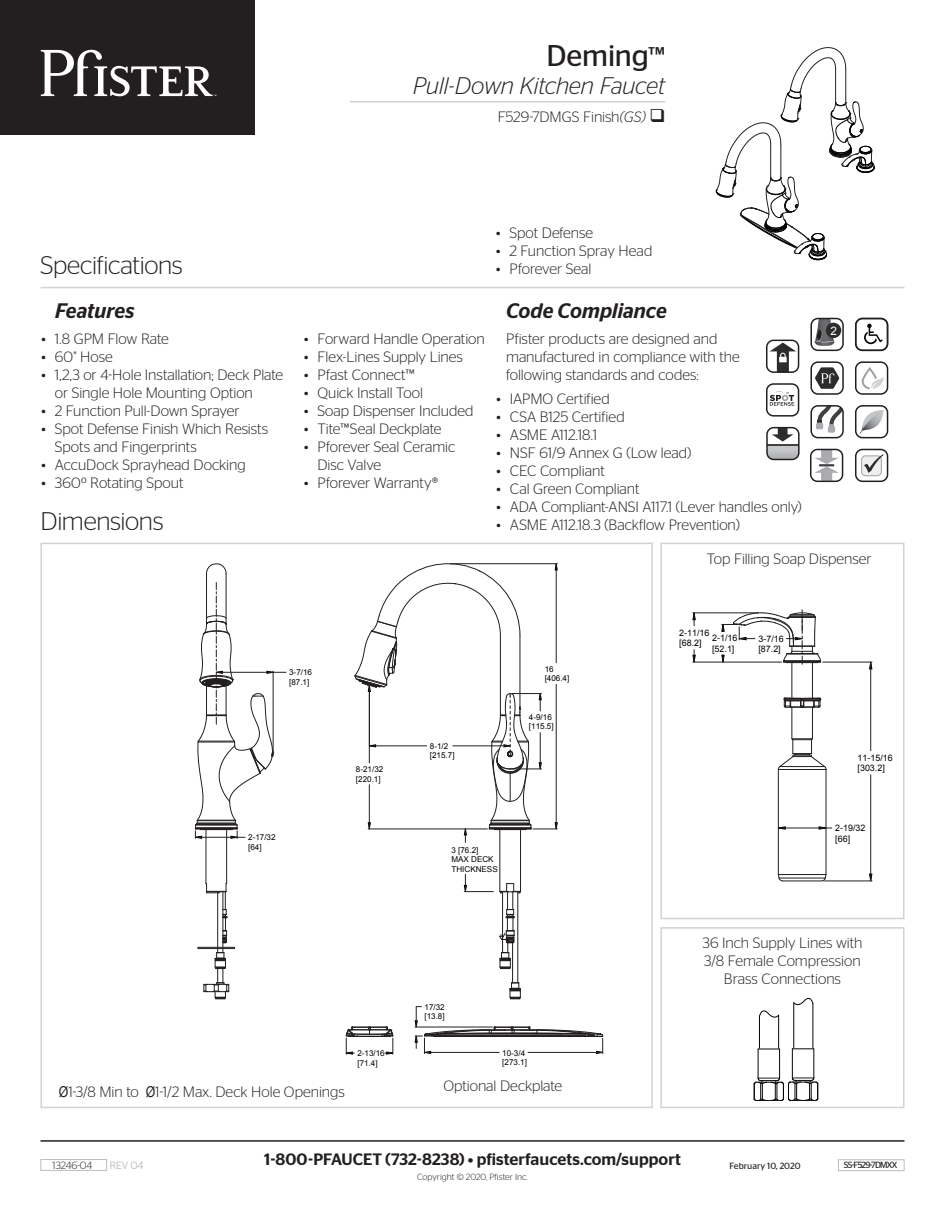
<style>
.page{position:relative;width:945px;height:1215px;background:#fff}
.page>*{position:absolute;margin:0;border:0;box-sizing:border-box;transform-origin:0 0}
.t1{font:30px "Stag Sans";letter-spacing:-.005em;color:#231f20}
.t2{font:300 25.5px "Stag Sans";letter-spacing:-.015em;color:#231f20}
.t3{font:italic 300 24px "Stag Sans";letter-spacing:-.015em;color:#231f20}
.t4{font:italic 500 21px "Stag Sans";color:#231f20}
.t5{font:500 16.5px "Stag Sans";letter-spacing:.005em;color:#231f20}
.t6{font:300 15px/18px "Stag Sans";letter-spacing:-.005em;color:#231f20}
.t7{font:11.7px "Arial";color:#fff}
.t8{font:300 10.5px "Stag Sans";color:#231f20}
.t9{font:300 10.5px "Stag Sans";color:#9d9fa2}
.t10{font:9px/10.4px "Arial";color:#000}
.t11{font:300 9px "Stag Sans";color:#231f20}
.t12{font:9px "Stag Sans";letter-spacing:-.015em;color:#231f20}
.t13{font:9px "Stag Sans";letter-spacing:-.085em;color:#231f20}
.t14{font:8.1px/9.3px "Arial";color:#000}
.t15{font:2.7px "Arial";color:#000}
.s1{font-size:27px}
.s2{font-style:italic}
.s3{font-family:"Arial Narrow";font-weight:400}
</style>
<div class="page">
<div style="left:0;top:0;width:254px;height:134px;background:#231f20"></div>
<svg style="left:41px;top:50px;width:175px;height:46px"></svg>
<hr style="left:40px;top:1140px;width:864px;height:2px;background:#231f20">
<svg style="left:716px;top:47px;width:159px;height:213px"></svg>
<div style="left:40px;top:1159px;width:67px;height:12px;border:1px solid #bcbdc0"></div>
<svg style="left:855px;top:318px;width:33px;height:33px"></svg>
<svg style="left:855px;top:449px;width:33px;height:33px"></svg>
<div style="left:40px;top:543px;width:613px;height:565px;border:2px solid #d1d2d4"></div>
<div style="left:660px;top:543px;width:244px;height:376px;border:2px solid #d1d2d4"></div>
<div style="left:660px;top:927px;width:244px;height:181px;border:2px solid #d1d2d4"></div>
<hr style="left:759px;top:1016px;width:1px;height:32px;background:#050504">
<hr style="left:778px;top:1016px;width:1px;height:32px;background:#050504">
<svg style="left:759px;top:1010px;width:21px;height:12px"></svg>
<svg style="left:753px;top:1048px;width:66px;height:53px"></svg>
<hr style="left:793px;top:1003px;width:1px;height:45px;background:#050504">
<hr style="left:812px;top:1004px;width:1px;height:44px;background:#050504">
<svg style="left:793px;top:997px;width:21px;height:12px"></svg>
<hr style="left:512px;top:943px;width:1px;height:40px;background:#231f20">
<hr style="left:517px;top:892px;width:1px;height:91px;background:#231f20">
<svg style="left:509px;top:982px;width:12px;height:18px"></svg>
<hr style="left:206px;top:573px;width:1px;height:51px;background:#231f20">
<hr style="left:226px;top:573px;width:1px;height:51px;background:#231f20">
<svg style="left:206px;top:563px;width:21px;height:11px"></svg>
<svg style="left:464px;top:874px;width:29px;height:18px"></svg>
<hr style="left:216px;top:672px;width:70px;height:1px;background:#231f20">
<svg style="left:195px;top:582px;width:79px;height:256px"></svg>
<svg style="left:354px;top:563px;width:203px;height:279px"></svg>
<hr style="left:499px;top:830px;width:1px;height:61px;background:#231f20">
<hr style="left:520px;top:830px;width:1px;height:61px;background:#231f20">
<svg style="left:499px;top:883px;width:22px;height:86px"></svg>
<hr style="left:206px;top:830px;width:1px;height:54px;background:#231f20">
<svg style="left:198px;top:883px;width:37px;height:116px"></svg>
<hr style="left:226px;top:830px;width:1px;height:54px;background:#231f20">
<svg style="left:345px;top:1026px;width:49px;height:28px"></svg>
<svg style="left:415px;top:1006px;width:188px;height:48px"></svg>
<hr style="left:782px;top:881px;width:40px;height:1px;background:#231f20">
<hr style="left:779px;top:878px;width:46px;height:1px;background:#231f20">
<hr style="left:778px;top:874px;width:48px;height:1px;background:#231f20">
<hr style="left:778px;top:769px;width:1px;height:106px;background:#231f20">
<hr style="left:792px;top:663px;width:1px;height:35px;background:#231f20">
<hr style="left:792px;top:707px;width:1px;height:32px;background:#231f20">
<hr style="left:812px;top:663px;width:1px;height:35px;background:#231f20">
<hr style="left:812px;top:707px;width:1px;height:32px;background:#231f20">
<hr style="left:826px;top:769px;width:1px;height:106px;background:#231f20">
<svg style="left:777px;top:874px;width:6px;height:8px"></svg>
<svg style="left:821px;top:874px;width:6px;height:8px"></svg>
<svg style="left:778px;top:738px;width:49px;height:32px"></svg>
<svg style="left:783px;top:697px;width:38px;height:11px"></svg>
<hr style="left:824px;top:881px;width:48px;height:1px;background:#231f20">
<svg style="left:693px;top:650px;width:2px;height:12px"></svg>
<svg style="left:693px;top:614px;width:2px;height:12px"></svg>
<hr style="left:778px;top:828px;width:54px;height:1px;background:#231f20">
<hr style="left:823px;top:662px;width:49px;height:1px;background:#231f20">
<hr style="left:693px;top:662px;width:89px;height:1px;background:#231f20">
<hr style="left:870px;top:775px;width:1px;height:106px;background:#231f20">
<hr style="left:870px;top:662px;width:1px;height:89px;background:#231f20">
<hr style="left:693px;top:613px;width:66px;height:1px;background:#231f20">
<svg style="left:722px;top:610px;width:100px;height:54px"></svg>
<svg style="left:810px;top:449px;width:33px;height:33px"></svg>
<svg style="left:810px;top:318px;width:34px;height:33px"></svg>
<svg style="left:810px;top:405px;width:34px;height:33px"></svg>
<svg style="left:766px;top:383px;width:33px;height:34px"></svg>
<svg style="left:766px;top:427px;width:34px;height:33px"></svg>
<svg style="left:766px;top:340px;width:33px;height:33px"></svg>
<svg style="left:810px;top:361px;width:34px;height:34px"></svg>
<div style="left:838px;top:1159px;width:66px;height:12px;border:1px solid #bcbdc0"></div>
<div style="left:855px;top:405px;width:33px;height:33px;border:2px solid #231f20;border-radius:7px"></div>
<svg style="left:860px;top:410px;width:23px;height:24px"></svg>
<svg style="left:855px;top:361px;width:33px;height:34px"></svg>
<hr style="left:40px;top:287px;width:864px;height:1px;background:#d1d2d4">
<hr style="left:350px;top:101px;width:316px;height:1px;background:#d1d2d4">
<p class="t1" style="left:547px;top:38px;width:121px">Deming<span class="s1">™</span></p>
<p class="t3" style="left:413px;top:73px;width:254px">Pull-Down Kitchen Faucet</p>
<p class="t6" style="left:498px;top:108px;width:169px">F529-7DMGS Finish<span class="s2">(GS)</span> ❑</p>
<p class="t6" style="left:496px;top:223px;width:99px">• Spot Defense</p>
<p class="t6" style="left:496px;top:241px;width:158px">• 2 Function Spray Head</p>
<p class="t6" style="left:496px;top:259px;width:97px">• Pforever Seal</p>
<p class="t2" style="left:40px;top:251px;width:144px">Specifications</p>
<p class="t4" style="left:55px;top:298px;width:81px">Features</p>
<p class="t4" style="left:506px;top:298px;width:162px">Code Compliance</p>
<p class="t6" style="left:41px;top:329px;width:129px">• 1.8 GPM Flow Rate</p>
<p class="t6" style="left:41px;top:347px;width:73px">• 60" Hose</p>
<p class="t6" style="left:55px;top:365px;width:230px;text-indent:-14px">• 1,2,3 or 4-Hole Installation; Deck Plate or Single Hole Mounting Option</p>
<p class="t6" style="left:41px;top:401px;width:200px">• 2 Function Pull-Down Sprayer</p>
<p class="t6" style="left:55px;top:419px;width:215px;text-indent:-14px">• Spot Defense Finish Which Resists<br>Spots and Fingerprints</p>
<p class="t6" style="left:41px;top:455px;width:206px">• AccuDock Sprayhead Docking</p>
<p class="t6" style="left:41px;top:473px;width:144px">• 3600 Rotating Spout</p>
<p class="t2" style="left:40px;top:507px;width:125px">Dimensions</p>
<p class="t6" style="left:304px;top:329px;width:182px">• Forward Handle Operation</p>
<p class="t6" style="left:304px;top:347px;width:160px">• Flex-Lines Supply Lines</p>
<p class="t6" style="left:304px;top:365px;width:112px">• Pfast Connect™</p>
<p class="t6" style="left:304px;top:383px;width:120px">• Quick Install Tool</p>
<p class="t6" style="left:304px;top:401px;width:171px">• Soap Dispenser Included</p>
<p class="t6" style="left:304px;top:419px;width:139px">• Tite™Seal Deckplate</p>
<p class="t6" style="left:318px;top:437px;width:139px;text-indent:-14px">• Pforever Seal Ceramic<br>Disc Valve</p>
<p class="t6" style="left:304px;top:473px;width:136px">• Pforever Warranty®</p>
<p class="t6" style="left:506px;top:329px;width:235px">Pfister products are designed and manufactured in compliance with the following standards and codes:</p>
<p class="t6" style="left:496px;top:389px;width:115px">• IAPMO Certified</p>
<p class="t6" style="left:496px;top:407px;width:130px">• CSA B125 Certified</p>
<p class="t6" style="left:496px;top:425px;width:102px">• ASME A112.18.1</p>
<p class="t6" style="left:496px;top:443px;width:196px">• NSF 61/9 Annex G (Low lead)</p>
<p class="t6" style="left:496px;top:461px;width:110px">• CEC Compliant</p>
<p class="t6" style="left:496px;top:479px;width:145px">• Cal Green Compliant</p>
<p class="t6" style="left:496px;top:497px;width:307px">• ADA Compliant-ANSI A117.1 (Lever handles only)</p>
<p class="t6" style="left:496px;top:515px;width:245px">• ASME A112.18.3 (Backflow Prevention)</p>
<p class="t7" style="left:830px;top:323px;width:8px">2</p>
<p class="t6" style="left:707px;top:550px;width:166px">Top Filling Soap Dispenser</p>
<p class="t14" style="left:289px;top:668px;width:24px">3-7/16 [87.1]</p>
<p class="t14" style="left:248px;top:833px;width:29px">2-17/32 [64]</p>
<p class="t14" style="left:356px;top:765px;width:29px">8-21/32 [220.1]</p>
<p class="t6" style="left:59px;top:1082px;width:287px"><span class="s3">Ø</span>1-3/8 Min to <span class="s3">Ø</span>1-1/2 Max. Deck Hole Openings</p>
<p class="t14" style="left:357px;top:1049px;width:29px">2-13/16 [71.4]</p>
<p class="t14" style="left:545px;top:665px;width:26px">16 [406.4]</p>
<p class="t14" style="left:430px;top:742px;width:26px">8-1/2 [215.7]</p>
<p class="t14" style="left:529px;top:713px;width:26px">4-9/16 [115.5]</p>
<p class="t14" style="left:451px;top:845px;width:48px">3 [76.2]<br>MAX DECK<br>THICKNESS</p>
<p class="t14" style="left:425px;top:1002px;width:22px">17/32 [13.8]</p>
<p class="t15" style="left:500px;top:933px;width:4px">32</p>
<p class="t14" style="left:502px;top:1048px;width:26px">10-3/4 [273.1]</p>
<p class="t6" style="left:443px;top:1077px;width:120px">Optional Deckplate</p>
<p class="t10" style="left:679px;top:628px;width:32px">2-11/16 [68.2]</p>
<p class="t10" style="left:758px;top:634px;width:27px">3-7/16 [87.2]</p>
<p class="t10" style="left:712px;top:633px;width:27px">2-1/16 [52.1]</p>
<p class="t10" style="left:858px;top:753px;width:37px">11-15/16 [303.2]</p>
<p class="t14" style="left:844px;top:819px;width:26px">[303.2]</p>
<p class="t10" style="left:835px;top:823px;width:32px">2-19/32 [66]</p>
<p class="t6" style="left:703px;top:933px;width:161px">36 Inch Supply Lines with</p>
<p class="t6" style="left:704px;top:951px;width:158px;text-align:center">3/8 Female Compression<br>Brass Connections</p>
<p class="t5" style="left:264px;top:1150px;width:418px">1-800-PFAUCET (732-8238) • pfisterfaucets.com/support</p>
<p class="t8" style="left:53px;top:1159px;width:41px">13246-04</p>
<p class="t12" style="left:730px;top:1161px;width:73px">February 10, 2020</p>
<p class="t9" style="left:110px;top:1159px;width:35px">REV 04</p>
<p class="t11" style="left:417px;top:1172px;width:112px">Copyright © 2020, Pfister Inc.</p>
<p class="t13" style="left:844px;top:1160px;width:55px">SS-F529-7DMXX</p>
</div>
